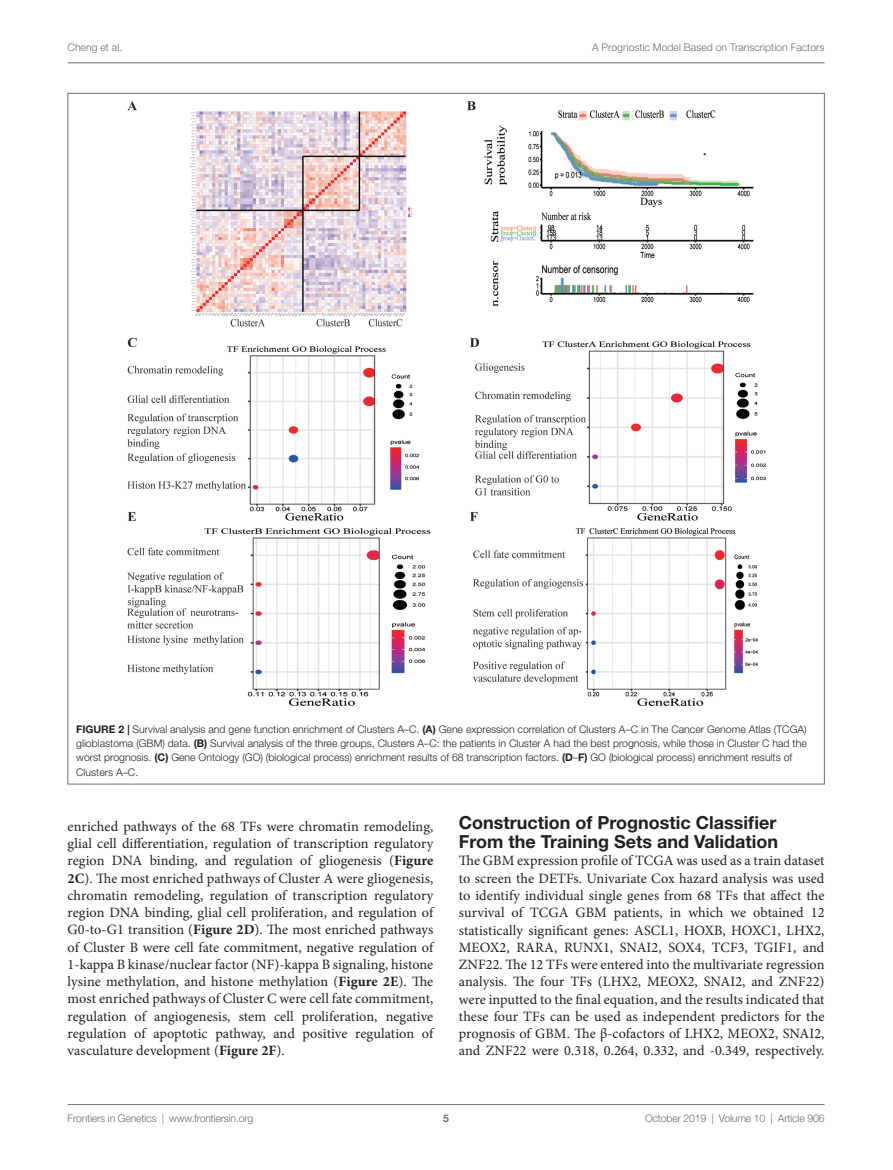
<style>
.page{position:relative;width:893px;height:1170px;background:#fff}
.page>*{position:absolute;margin:0;border:0;box-sizing:border-box;transform-origin:0 0}
._2{font:700 18px/18.8px "Helvetica Neue LT Std";color:#231f20}
.T1{font:14.25px/17.2px "Minion Pro";letter-spacing:.005em;color:#231f20;text-align:justify}
.FC{font:300 10.5px/14.2px "Helvetica Neue LT Std";color:#231f20}
.t1{font:300 10.5px "Helvetica Neue LT Std";letter-spacing:-.015em;color:#6c6d70}
.t2{font:700 10.5px "Helvetica Neue LT Std";color:#6c6d70}
.s1{font-weight:700}
</style>
<div class="page">
<hr style="left:68px;top:63px;width:756px;height:1px;background:#6c6d70">
<hr style="left:68px;top:1104px;width:756px;height:1px;background:#6c6d70">
<img style="left:127px;top:102px;width:638px;height:603px">
<p class="t1" style="left:68px;top:41px;width:56px">Cheng et al.</p>
<p class="t1" style="left:592px;top:41px;width:234px">A Prognostic Model Based on Transcription Factors</p>
<p class="FC" style="left:76px;top:721px;width:732px"><span class="s1">FIGURE 2 |</span> Survival analysis and gene function enrichment of Clusters A–C. <span class="s1">(A)</span> Gene expression correlation of Clusters A–C in The Cancer Genome Atlas (TCGA) glioblastoma (GBM) data. <span class="s1">(B)</span> Survival analysis of the three groups, Clusters A–C: the patients in Cluster A had the best prognosis, while those in Cluster C had the worst prognosis. <span class="s1">(C)</span> Gene Ontology (GO) (biological process) enrichment results of 68 transcription factors. <span class="s1">(D</span>–<span class="s1">F)</span> GO (biological process) enrichment results of Clusters A–C.</p>
<p class="T1" style="left:68px;top:817px;width:367px">enriched pathways of the 68 TFs were chromatin remodeling, glial cell differentiation, regulation of transcription regulatory region DNA binding, and regulation of gliogenesis (<span class="s1">Figure 2C</span>). The most enriched pathways of Cluster A were gliogenesis, chromatin remodeling, regulation of transcription regulatory region DNA binding, glial cell proliferation, and regulation of G0-to-G1 transition (<span class="s1">Figure 2D</span>). The most enriched pathways of Cluster B were cell fate commitment, negative regulation of 1-kappa B kinase/nuclear factor (NF)-kappa B signaling, histone lysine methylation, and histone methylation (<span class="s1">Figure 2E</span>). The most enriched pathways of Cluster C were cell fate commitment, regulation of angiogenesis, stem cell proliferation, negative regulation of apoptotic pathway, and positive regulation of vasculature development (<span class="s1">Figure 2F</span>).</p>
<p class="_2" style="left:459px;top:813px;width:321px">Construction of Prognostic Classifier<br>From the Training Sets and Validation</p>
<p class="T1" style="left:459px;top:852px;width:367px">The GBM expression profile of TCGA was used as a train dataset to screen the DETFs. Univariate Cox hazard analysis was used to identify individual single genes from 68 TFs that affect the survival of TCGA GBM patients, in which we obtained 12 statistically significant genes: ASCL1, HOXB, HOXC1, LHX2, MEOX2, RARA, RUNX1, SNAI2, SOX4, TCF3, TGIF1, and ZNF22. The 12 TFs were entered into the multivariate regression analysis. The four TFs (LHX2, MEOX2, SNAI2, and ZNF22) were inputted to the final equation, and the results indicated that these four TFs can be used as independent predictors for the prognosis of GBM. The β-cofactors of LHX2, MEOX2, SNAI2, and ZNF22 were 0.318, 0.264, 0.332, and ‑0.349, respectively.</p>
<p class="t1" style="left:68px;top:1111px;width:187px">Frontiers in Genetics | www.frontiersin.org</p>
<p class="t1" style="left:645px;top:1111px;width:181px">October 2019 | Volume 10 | Article 906</p>
<p class="t2" style="left:443px;top:1111px;width:7px">5</p>
</div>
